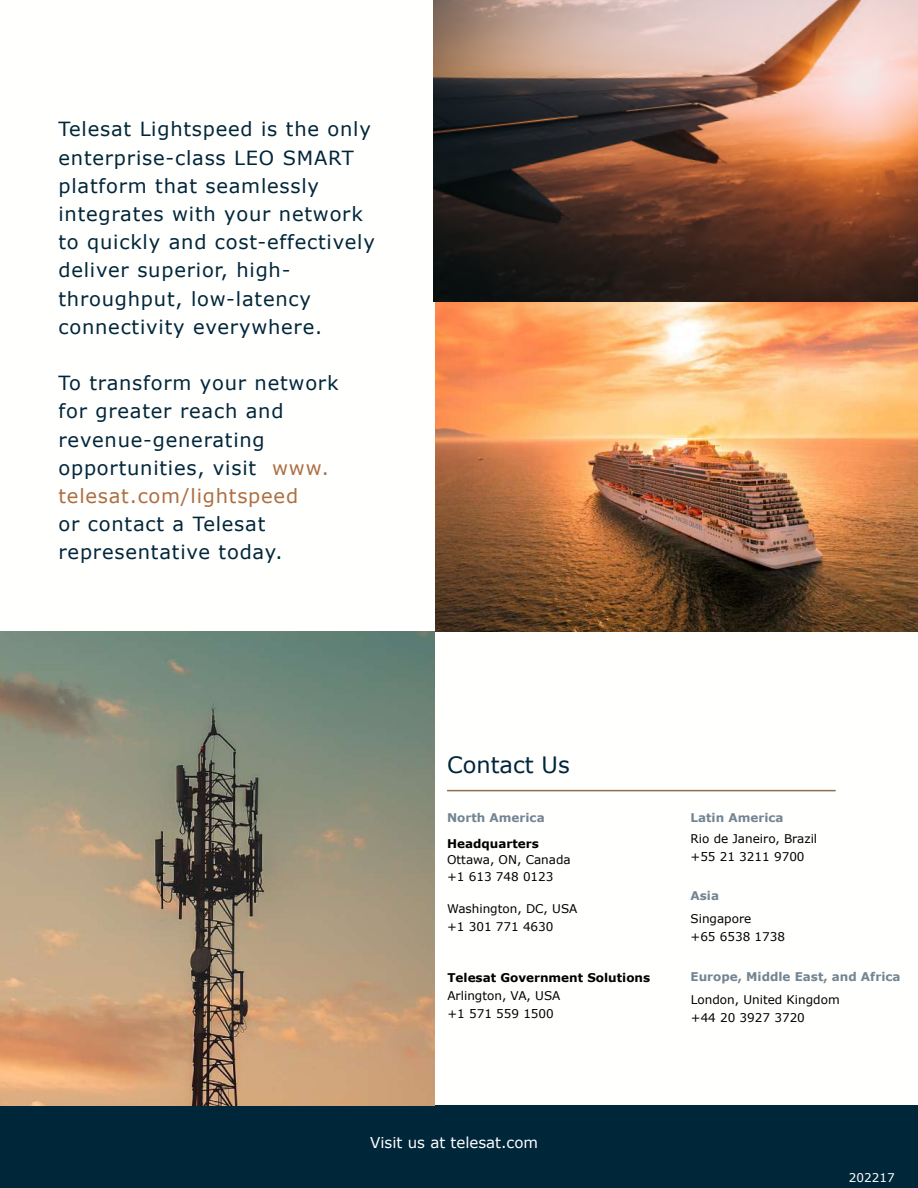
<style>
.page{position:relative;width:918px;height:1188px;background:#fff}
.page>*{position:absolute;margin:0;border:0;box-sizing:border-box;transform-origin:0 0}
.t1{font:22.5px "Verdana";color:#00263a}
.t2{font:19.5px/28.2px "Verdana";letter-spacing:.04em;color:#00263a}
.t3{font:15px "Verdana";color:#fff}
.t4{font:12px/18px "Verdana";color:#000}
.t5{font:700 12px "Verdana";color:#738592}
.t6{font:700 12px "Verdana";color:#000}
.t7{font:12px "Verdana";color:#fff}
.s1{color:#ad6f42}
</style>
<div class="page">
<div style="left:0;top:1105px;width:918px;height:83px;background:#00263a"></div>
<img style="left:0;top:631px;width:435px;height:474px">
<img style="left:434px;top:301px;width:484px;height:330px">
<hr style="left:447px;top:790px;width:389px;height:1px;background:#8d6d50">
<img style="left:434px;top:0;width:484px;height:301px">
<p class="t2" style="left:58px;top:115px;width:318px">Telesat Lightspeed is the only enterprise-class LEO SMART platform that seamlessly integrates with your network to quickly and cost-effectively deliver superior, high&shy;throughput, low-latency connectivity everywhere.</p>
<p class="t2" style="left:58px;top:369px;width:282px">To transform your network for greater reach and revenue-generating opportunities, visit <span class="s1">www. telesat.com/lightspeed</span></p>
<p class="t2" style="left:58px;top:510px;width:226px">or contact a Telesat representative today.</p>
<p class="t1" style="left:447px;top:749px;width:124px">Contact Us</p>
<p class="t5" style="left:447px;top:809px;width:99px">North America</p>
<p class="t6" style="left:447px;top:835px;width:93px">Headquarters</p>
<p class="t4" style="left:447px;top:852px;width:125px;line-height:16.5px">Ottawa, ON, Canada +1 613 748 0123</p>
<p class="t4" style="left:447px;top:900px;width:132px">Washington, DC, USA +1 301 771 4630</p>
<p class="t6" style="left:447px;top:969px;width:204px">Telesat Government Solutions</p>
<p class="t4" style="left:447px;top:986px;width:114px">Arlington, VA, USA +1 571 559 1500</p>
<p class="t5" style="left:691px;top:809px;width:94px">Latin America</p>
<p class="t4" style="left:691px;top:830px;width:128px">Rio de Janeiro, Brazil +55 21 3211 9700</p>
<p class="t5" style="left:691px;top:887px;width:30px">Asia</p>
<p class="t4" style="left:691px;top:910px;width:96px">Singapore<br>+65 6538 1738</p>
<p class="t5" style="left:691px;top:968px;width:211px">Europe, Middle East, and Africa</p>
<p class="t4" style="left:691px;top:991px;width:150px">London, United Kingdom +44 20 3927 3720</p>
<p class="t3" style="left:370px;top:1133px;width:169px">Visit us at telesat.com</p>
<p class="t7" style="left:849px;top:1169px;width:47px">202217</p>
</div>
